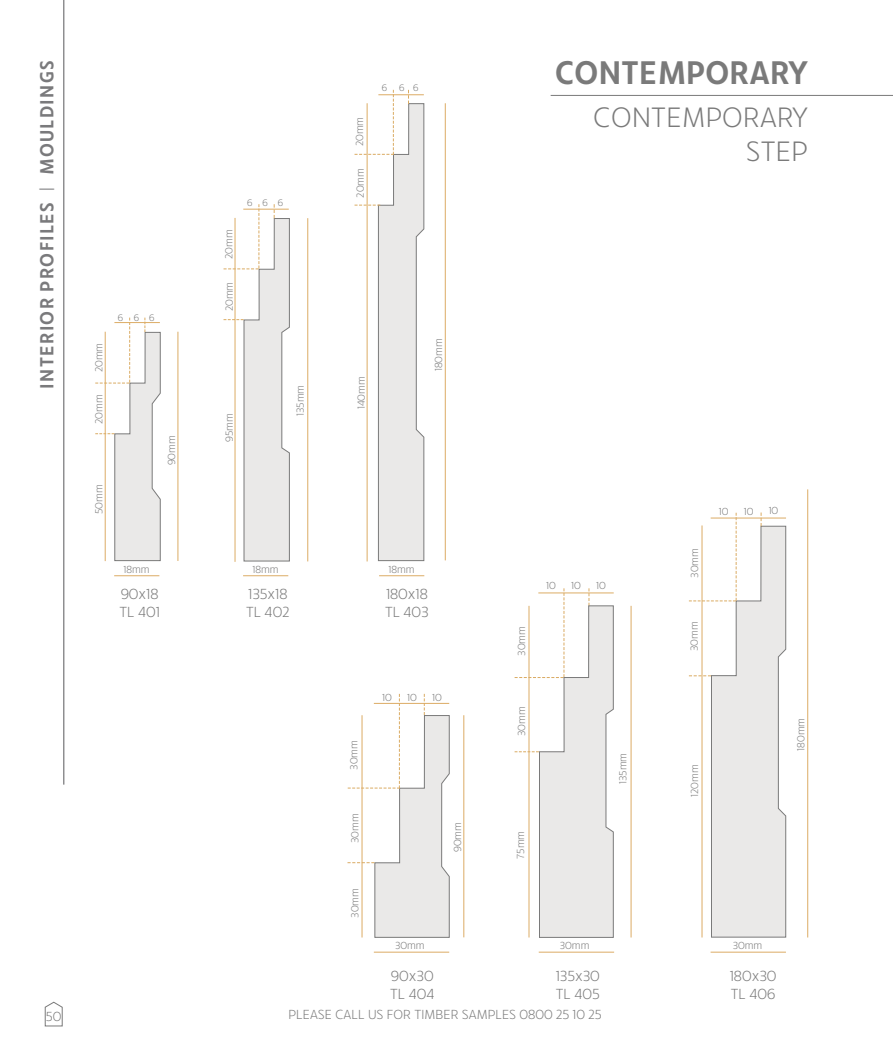
<style>
.page{position:relative;width:893px;height:1063px;background:#fff}
.page>*{position:absolute;margin:0;border:0;box-sizing:border-box;transform-origin:0 0}
.t1{font:600 33.6px "Ruck Sack";letter-spacing:.01em;color:#7a7a7a}
.t2{font:300 28.8px/34.5px "Ruck Sack";letter-spacing:.01em;color:#7a7a7a;text-align:right}
.t3{font:600 19.5px "Ruck Sack";letter-spacing:.07em;color:#7a7a7c}
.t4{font:300 15px/18px "Ruck Sack";color:#7a7a7a}
.t5{font:300 13.5px "Ruck Sack";letter-spacing:.01em;color:#7a7a7a}
.t6{font:300 10.5px "Ruck Sack";color:#7a7a7a}
.t7{font:300 9.75px "Ruck Sack";letter-spacing:1.025em;color:#7a7a7a}
</style>
<div class="page">
<hr style="left:63px;top:0;width:1px;height:785px;background:#7a7a7c">
<svg style="left:44px;top:1001px;width:19px;height:26px"></svg>
<hr style="left:178px;top:332px;width:1px;height:229px;background:#dcac65">
<hr style="left:114px;top:575px;width:45px;height:1px;background:#dcac65">
<svg style="left:95px;top:317px;width:66px;height:244px"></svg>
<div style="left:149px;top:314px;width:6px;height:7px;background:#fff"></div>
<svg style="left:347px;top:694px;width:103px;height:244px"></svg>
<hr style="left:464px;top:715px;width:1px;height:222px;background:#dcac65">
<hr style="left:362px;top:715px;width:1px;height:222px;background:#dcac65">
<div style="left:350px;top:736px;width:8px;height:34px;background:#fff"></div>
<div style="left:351px;top:810px;width:7px;height:33px;background:#fff"></div>
<div style="left:351px;top:885px;width:7px;height:33px;background:#fff"></div>
<hr style="left:374px;top:952px;width:75px;height:1px;background:#dcac65">
<hr style="left:374px;top:703px;width:75px;height:1px;background:#dcac65">
<div style="left:382px;top:694px;width:10px;height:8px;background:#fff"></div>
<div style="left:407px;top:694px;width:10px;height:8px;background:#fff"></div>
<div style="left:431px;top:694px;width:11px;height:8px;background:#fff"></div>
<hr style="left:711px;top:952px;width:75px;height:1px;background:#dcac65">
<svg style="left:689px;top:513px;width:97px;height:425px"></svg>
<hr style="left:702px;top:525px;width:1px;height:412px;background:#dcac65">
<hr style="left:711px;top:518px;width:75px;height:1px;background:#dcac65">
<hr style="left:807px;top:489px;width:1px;height:448px;background:#dcac65">
<svg style="left:224px;top:204px;width:66px;height:358px"></svg>
<hr style="left:307px;top:218px;width:1px;height:343px;background:#dcac65">
<hr style="left:235px;top:218px;width:1px;height:344px;background:#dcac65">
<div style="left:225px;top:413px;width:8px;height:29px;background:#fff"></div>
<hr style="left:243px;top:575px;width:45px;height:1px;background:#dcac65">
<hr style="left:243px;top:209px;width:46px;height:1px;background:#dcac65">
<div style="left:246px;top:200px;width:7px;height:7px;background:#fff"></div>
<div style="left:262px;top:200px;width:7px;height:7px;background:#fff"></div>
<div style="left:277px;top:200px;width:7px;height:7px;background:#fff"></div>
<hr style="left:379px;top:575px;width:45px;height:1px;background:#dcac65">
<svg style="left:355px;top:90px;width:70px;height:471px"></svg>
<hr style="left:445px;top:103px;width:1px;height:457px;background:#dcac65">
<hr style="left:367px;top:103px;width:1px;height:458px;background:#dcac65">
<div style="left:358px;top:375px;width:7px;height:34px;background:#fff"></div>
<hr style="left:378px;top:95px;width:46px;height:1px;background:#dcac65">
<div style="left:380px;top:84px;width:8px;height:9px;background:#fff"></div>
<div style="left:398px;top:84px;width:7px;height:9px;background:#fff"></div>
<div style="left:412px;top:84px;width:7px;height:8px;background:#fff"></div>
<hr style="left:539px;top:952px;width:75px;height:1px;background:#dcac65">
<hr style="left:631px;top:606px;width:1px;height:331px;background:#dcac65">
<svg style="left:515px;top:588px;width:99px;height:350px"></svg>
<hr style="left:551px;top:95px;width:342px;height:1px;background:#7a7a7a">
<h3 class="t3" style="left:34px;top:389px;width:329px;rotate:-90deg">INTERIOR PROFILES | MOULDINGS</h3>
<p class="t6" style="left:92px;top:372px;width:31px;rotate:-90deg">20mm</p>
<p class="t6" style="left:92px;top:424px;width:31px;rotate:-90deg">20mm</p>
<p class="t6" style="left:92px;top:514px;width:31px;rotate:-90deg">50mm</p>
<p class="t7" style="left:118px;top:311px;width:38px">666</p>
<p class="t6" style="left:165px;top:465px;width:31px;rotate:-90deg">90mm</p>
<p class="t6" style="left:124px;top:562px;width:28px">18mm</p>
<h3 class="t4" style="left:119px;top:583px;width:42px">90x18<br>TL 401</h3>
<p class="t6" style="left:222px;top:259px;width:31px;rotate:-90deg">20mm</p>
<p class="t6" style="left:222px;top:311px;width:31px;rotate:-90deg">20mm</p>
<p class="t7" style="left:247px;top:196px;width:38px">666</p>
<p class="t6" style="left:222px;top:442px;width:30px;rotate:-90deg">95mm</p>
<p class="t6" style="left:293px;top:416px;width:32px;rotate:-90deg">135mm</p>
<p class="t6" style="left:253px;top:562px;width:28px">18mm</p>
<h3 class="t4" style="left:246px;top:584px;width:45px">135x18<br>TL 402</h3>
<p class="t6" style="left:352px;top:146px;width:31px;rotate:-90deg">20mm</p>
<p class="t6" style="left:353px;top:198px;width:31px;rotate:-90deg">20mm</p>
<p class="t7" style="left:382px;top:81px;width:38px">6 66</p>
<h1 class="t1" style="left:555px;top:50px;width:254px">CONTEMPORARY</h1>
<h2 class="t2" style="left:594px;top:98px;width:216px">CONTEMPORARY<br>STEP</h2>
<p class="t6" style="left:354px;top:409px;width:34px;rotate:-90deg">140mm</p>
<p class="t6" style="left:431px;top:371px;width:34px;rotate:-90deg">180mm</p>
<p class="t6" style="left:347px;top:770px;width:31px;rotate:-90deg">30mm</p>
<p class="t6" style="left:348px;top:843px;width:31px;rotate:-90deg">30mm</p>
<p class="t6" style="left:348px;top:918px;width:31px;rotate:-90deg">30mm</p>
<p class="t6" style="left:389px;top:562px;width:28px">18mm</p>
<h3 class="t4" style="left:385px;top:584px;width:45px">180x18<br>TL 403</h3>
<p class="t6" style="left:382px;top:690px;width:11px">10</p>
<p class="t6" style="left:407px;top:690px;width:11px">10</p>
<p class="t6" style="left:432px;top:690px;width:11px">10</p>
<p class="t6" style="left:450px;top:852px;width:31px;rotate:-90deg">90mm</p>
<p class="t6" style="left:514px;top:656px;width:31px;rotate:-90deg">30mm</p>
<p class="t6" style="left:514px;top:736px;width:31px;rotate:-90deg">30mm</p>
<p class="t6" style="left:513px;top:859px;width:29px;rotate:-90deg">75mm</p>
<p class="t6" style="left:546px;top:578px;width:11px">10</p>
<p class="t6" style="left:571px;top:578px;width:11px">10</p>
<p class="t6" style="left:596px;top:578px;width:11px">10</p>
<p class="t6" style="left:616px;top:784px;width:32px;rotate:-90deg">135mm</p>
<p class="t6" style="left:687px;top:578px;width:31px;rotate:-90deg">30mm</p>
<p class="t6" style="left:687px;top:651px;width:31px;rotate:-90deg">30mm</p>
<p class="t6" style="left:719px;top:504px;width:11px">10</p>
<p class="t6" style="left:744px;top:504px;width:11px">10</p>
<p class="t6" style="left:769px;top:503px;width:11px">10</p>
<p class="t6" style="left:687px;top:797px;width:34px;rotate:-90deg">120mm</p>
<p class="t6" style="left:794px;top:751px;width:34px;rotate:-90deg">180mm</p>
<p class="t6" style="left:395px;top:938px;width:31px">30mm</p>
<p class="t6" style="left:560px;top:938px;width:31px">30mm</p>
<p class="t6" style="left:733px;top:938px;width:31px">30mm</p>
<h3 class="t4" style="left:390px;top:966px;width:46px">90x30<br>TL 404</h3>
<h3 class="t4" style="left:556px;top:966px;width:46px">135x30<br>TL 405</h3>
<h3 class="t4" style="left:730px;top:966px;width:48px">180x30<br>TL 406</h3>
<p class="t5" style="left:46px;top:1007px;width:17px">50</p>
<p class="t5" style="left:288px;top:1005px;width:315px">PLEASE CALL US FOR TIMBER SAMPLES 0800 25 10 25</p>
</div>
